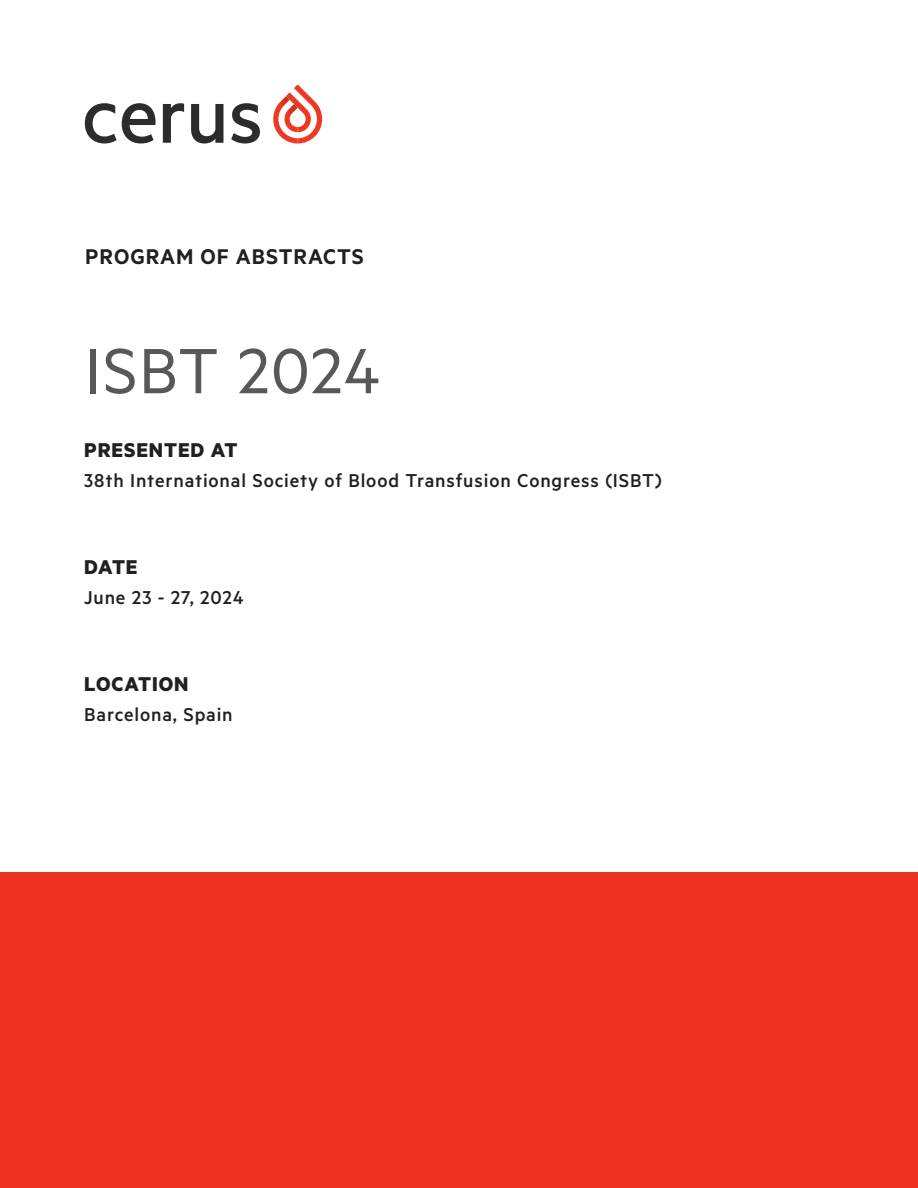
<style>
.page{position:relative;width:918px;height:1188px;background:#fff}
.page>*{position:absolute;margin:0;border:0;box-sizing:border-box;transform-origin:0 0}
.t1{font:72px "Metric";letter-spacing:.015em;color:#57585a}
.t2{font:600 24px "Metric";letter-spacing:.04em;color:#231f20}
.t3{font:700 22.5px "Metric";letter-spacing:.04em;color:#231f20}
.t4{font:500 21px "Metric";letter-spacing:.04em;color:#231f20}
</style>
<div class="page">
<svg style="left:163px;top:103px;width:21px;height:40px"></svg>
<svg style="left:191px;top:104px;width:32px;height:40px"></svg>
<svg style="left:231px;top:103px;width:29px;height:41px"></svg>
<svg style="left:85px;top:103px;width:71px;height:41px"></svg>
<svg style="left:273px;top:84px;width:50px;height:59px"></svg>
<div style="left:0;top:873px;width:918px;height:315px;background:#ef3122"></div>
<p class="t2" style="left:85px;top:242px;width:280px">PROGRAM OF ABSTRACTS</p>
<p class="t1" style="left:85px;top:329px;width:296px">ISBT 2024</p>
<p class="t3" style="left:84px;top:437px;width:155px">PRESENTED AT</p>
<p class="t4" style="left:84px;top:469px;width:579px">38th International Society of Blood Transfusion Congress (ISBT)</p>
<p class="t3" style="left:84px;top:554px;width:55px">DATE</p>
<p class="t4" style="left:84px;top:586px;width:161px">June 23 - 27, 2024</p>
<p class="t3" style="left:84px;top:671px;width:106px">LOCATION</p>
<p class="t4" style="left:84px;top:703px;width:150px">Barcelona, Spain</p>
</div>
